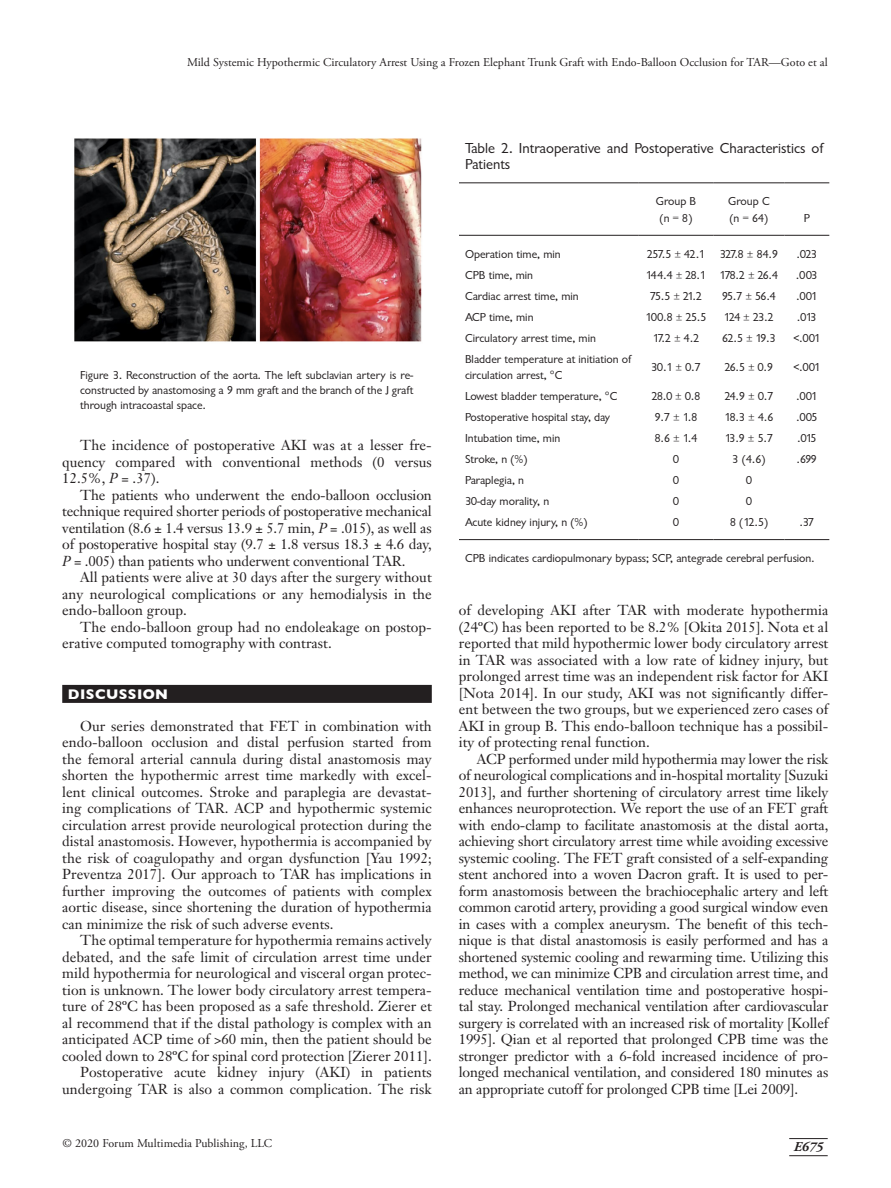
<style>
.page{position:relative;width:891px;height:1188px;background:#fff}
.page>*{position:absolute;margin:0;border:0;box-sizing:border-box;transform-origin:0 0}
.Table_Title{font:15px/16.5px "Classical Sans Regular DTC";color:#231f20}
.Body_Text{font:14.25px/16.5px "Janson Text";letter-spacing:.005em;color:#231f20;text-align:justify}
.t1{font:700 14.25px "Gill Sans";letter-spacing:.03em;color:#fff}
.t2{font:italic 700 13.5px "Adobe Garamond Pro";color:#231f20}
.Table_Data{font:12px/16.5px "Classical Sans Regular DTC";color:#231f20}
.t3{font:12px "Adobe Garamond Pro";letter-spacing:.005em;color:#231f20}
.Figure_Legend{font:12px/15px "Classical Sans Regular DTC";color:#231f20;text-align:justify}
.s1{font-style:italic}
.s2{font-family:"Janson Text"}
</style>
<div class="page">
<hr style="left:789px;top:1138px;width:39px;height:1px;background:#231f20">
<hr style="left:789px;top:1155px;width:39px;height:1px;background:#231f20">
<div style="left:62px;top:685px;width:370px;height:18px;background:#231f20"></div>
<img style="left:74px;top:138px;width:348px;height:204px">
<hr style="left:459px;top:182px;width:180px;height:1px;background:#231f20">
<hr style="left:639px;top:182px;width:74px;height:1px;background:#231f20">
<hr style="left:713px;top:182px;width:72px;height:1px;background:#231f20">
<hr style="left:785px;top:182px;width:44px;height:1px;background:#231f20">
<hr style="left:459px;top:235px;width:180px;height:1px;background:#231f20">
<hr style="left:639px;top:235px;width:74px;height:1px;background:#231f20">
<hr style="left:713px;top:235px;width:72px;height:1px;background:#231f20">
<hr style="left:785px;top:235px;width:44px;height:1px;background:#231f20">
<hr style="left:459px;top:539px;width:180px;height:1px;background:#231f20">
<hr style="left:639px;top:539px;width:74px;height:1px;background:#231f20">
<hr style="left:713px;top:539px;width:72px;height:1px;background:#231f20">
<hr style="left:785px;top:539px;width:44px;height:1px;background:#231f20">
<p class="t3" style="left:187px;top:55px;width:642px">Mild Systemic Hypothermic Circulatory Arrest Using a Frozen Elephant Trunk Graft with Endo-Balloon Occlusion for TAR—Goto et al</p>
<p class="Figure_Legend" style="left:80px;top:368px;width:335px">Figure 3. Reconstruction of the aorta. The left subclavian artery is re&shy;constructed by anastomosing a 9 mm graft and the branch of the J graft through intracoastal space.</p>
<p class="Body_Text" style="left:62px;top:437px;width:371px;text-indent:18px">The incidence of postoperative AKI was at a lesser fre&shy;quency compared with conventional methods (0 versus 12.5%, <span class="s1">P</span> = .37).</p>
<p class="Body_Text" style="left:62px;top:486px;width:371px;text-indent:18px">The patients who underwent the endo-balloon occlusion technique required shorter periods of postoperative mechanical ventilation (8.6 ± 1.4 versus 13.9 ± 5.7 min, <span class="s1">P</span> = .015), as well as of postoperative hospital stay (9.7 ± 1.8 versus 18.3 ± 4.6 day, <span class="s1">P</span> = .005) than patients who underwent conventional TAR.</p>
<p class="Body_Text" style="left:62px;top:569px;width:371px;text-indent:18px">All patients were alive at 30 days after the surgery without any neurological complications or any hemodialysis in the endo-balloon group.</p>
<p class="Body_Text" style="left:62px;top:618px;width:371px;text-indent:18px">The endo-balloon group had no endoleakage on postop&shy;erative computed tomography with contrast.</p>
<h1 class="t1" style="left:68px;top:683px;width:102px">DISCUSSION</h1>
<p class="Body_Text" style="left:62px;top:717px;width:371px;text-indent:18px">Our series demonstrated that FET in combination with endo-balloon occlusion and distal perfusion started from the femoral arterial cannula during distal anastomosis may shorten the hypothermic arrest time markedly with excel&shy;lent clinical outcomes. Stroke and paraplegia are devastat&shy;ing complications of TAR. ACP and hypothermic systemic circulation arrest provide neurological protection during the distal anastomosis. However, hypothermia is accompanied by the risk of coagulopathy and organ dysfunction [Yau 1992; Preventza 2017]. Our approach to TAR has implications in further improving the outcomes of patients with complex aortic disease, since shortening the duration of hypothermia can minimize the risk of such adverse events.</p>
<p class="Body_Text" style="left:62px;top:932px;width:371px;text-indent:18px">The optimal temperature for hypothermia remains actively debated, and the safe limit of circulation arrest time under mild hypothermia for neurological and visceral organ protec&shy;tion is unknown. The lower body circulatory arrest tempera&shy;ture of 28ºC has been proposed as a safe threshold. Zierer et al recommend that if the distal pathology is complex with an anticipated ACP time of &gt;60 min, then the patient should be cooled down to 28ºC for spinal cord protection [Zierer 2011].</p>
<p class="Body_Text" style="left:62px;top:1064px;width:371px;text-align:right">Postoperative acute kidney injury (AKI) in patients undergoing TAR is also a common complication. The risk</p>
<p class="Table_Title" style="left:465px;top:140px;width:360px">Table 2. Intraoperative and Postoperative Characteristics of<br>Patients</p>
<p class="Table_Data" style="left:656px;top:193px;width:42px;text-align:center">Group B (n = 8)</p>
<p class="Table_Data" style="left:728px;top:193px;width:43px">Group C (n = 64)</p>
<p class="Table_Data" style="left:804px;top:210px;width:8px">P</p>
<p class="Table_Data" style="left:465px;top:246px;width:97px">Operation time, min</p>
<p class="Table_Data" style="left:647px;top:246px;width:60px">257.5 ± 42.1</p>
<p class="Table_Data" style="left:720px;top:246px;width:60px">327.8 ± 84.9</p>
<p class="Table_Data" style="left:797px;top:246px;width:22px">.023</p>
<p class="Table_Data" style="left:465px;top:267px;width:70px">CPB time, min</p>
<p class="Table_Data" style="left:646px;top:267px;width:62px">144.4 ± 28.1</p>
<p class="Table_Data" style="left:720px;top:267px;width:60px">178.2 ± 26.4</p>
<p class="Table_Data" style="left:796px;top:267px;width:23px">.003</p>
<p class="Table_Data" style="left:465px;top:288px;width:115px">Cardiac arrest time, min</p>
<p class="Table_Data" style="left:650px;top:288px;width:54px">75.5 ± 21.2</p>
<p class="Table_Data" style="left:722px;top:288px;width:56px">95.7 ± 56.4</p>
<p class="Table_Data" style="left:796px;top:288px;width:23px">.001</p>
<p class="Table_Data" style="left:465px;top:309px;width:70px">ACP time, min</p>
<p class="Table_Data" style="left:645px;top:309px;width:63px">100.8 ± 25.5</p>
<p class="Table_Data" style="left:724px;top:309px;width:52px">124 ± 23.2</p>
<p class="Table_Data" style="left:797px;top:309px;width:21px">.013</p>
<p class="Table_Data" style="left:465px;top:330px;width:133px">Circulatory arrest time, min</p>
<p class="Table_Data" style="left:653px;top:330px;width:48px">17.2 ± 4.2</p>
<p class="Table_Data" style="left:722px;top:330px;width:56px">62.5 ± 19.3</p>
<p class="Table_Data" style="left:793px;top:330px;width:29px">&lt;.001</p>
<p class="Table_Data" style="left:465px;top:351px;width:168px">Bladder temperature at initiation of circulation arrest, <span class="s2">°</span>C</p>
<p class="Table_Data" style="left:651px;top:359px;width:51px">30.1 ± 0.7</p>
<p class="Table_Data" style="left:725px;top:359px;width:50px">26.5 ± 0.9</p>
<p class="Table_Data" style="left:793px;top:359px;width:29px">&lt;.001</p>
<p class="Table_Data" style="left:465px;top:388px;width:154px">Lowest bladder temperature, <span class="s2">°</span>C</p>
<p class="Table_Data" style="left:651px;top:388px;width:51px">28.0 ± 0.8</p>
<p class="Table_Data" style="left:724px;top:388px;width:51px">24.9 ± 0.7</p>
<p class="Table_Data" style="left:796px;top:388px;width:23px">.001</p>
<p class="Table_Data" style="left:465px;top:409px;width:147px">Postoperative hospital stay, day</p>
<p class="Table_Data" style="left:655px;top:409px;width:45px">9.7 ± 1.8</p>
<p class="Table_Data" style="left:724px;top:409px;width:50px">18.3 ± 4.6</p>
<p class="Table_Data" style="left:796px;top:409px;width:23px">.005</p>
<p class="Table_Data" style="left:465px;top:430px;width:97px">Intubation time, min</p>
<p class="Table_Data" style="left:655px;top:430px;width:45px">8.6 ± 1.4</p>
<p class="Table_Data" style="left:725px;top:430px;width:50px">13.9 ± 5.7</p>
<p class="Table_Data" style="left:797px;top:430px;width:21px">.015</p>
<p class="Table_Data" style="left:465px;top:451px;width:64px">Stroke, n (%)</p>
<p class="Table_Data" style="left:673px;top:451px;width:8px">0</p>
<p class="Table_Data" style="left:732px;top:451px;width:35px">3 (4.6)</p>
<p class="Table_Data" style="left:797px;top:451px;width:22px">.699</p>
<p class="Table_Data" style="left:465px;top:472px;width:61px">Paraplegia, n</p>
<p class="Table_Data" style="left:673px;top:472px;width:8px">0</p>
<p class="Table_Data" style="left:746px;top:472px;width:8px">0</p>
<p class="Table_Data" style="left:465px;top:493px;width:86px">30-day morality, n</p>
<p class="Table_Data" style="left:673px;top:493px;width:8px">0</p>
<p class="Table_Data" style="left:746px;top:493px;width:8px">0</p>
<p class="Table_Data" style="left:465px;top:514px;width:124px">Acute kidney injury, n (%)</p>
<p class="Table_Data" style="left:673px;top:514px;width:8px">0</p>
<p class="Table_Data" style="left:730px;top:514px;width:40px">8 (12.5)</p>
<p class="Table_Data" style="left:800px;top:514px;width:16px">.37</p>
<p class="Table_Data" style="left:465px;top:550px;width:351px">CPB indicates cardiopulmonary bypass; SCP, antegrade cerebral perfusion.</p>
<p class="Body_Text" style="left:459px;top:602px;width:371px">of developing AKI after TAR with moderate hypothermia (24ºC) has been reported to be 8.2% [Okita 2015]. Nota et al reported that mild hypothermic lower body circulatory arrest in TAR was associated with a low rate of kidney injury, but prolonged arrest time was an independent risk factor for AKI [Nota 2014]. In our study, AKI was not significantly differ&shy;ent between the two groups, but we experienced zero cases of AKI in group B. This endo-balloon technique has a possibil&shy;ity of protecting renal function.</p>
<p class="Body_Text" style="left:459px;top:750px;width:371px;text-indent:18px">ACP performed under mild hypothermia may lower the risk of neurological complications and in-hospital mortality [Suzuki 2013], and further shortening of circulatory arrest time likely enhances neuroprotection. We report the use of an FET graft with endo-clamp to facilitate anastomosis at the distal aorta, achieving short circulatory arrest time while avoiding excessive systemic cooling. The FET graft consisted of a self-expanding stent anchored into a woven Dacron graft. It is used to per&shy;form anastomosis between the brachiocephalic artery and left common carotid artery, providing a good surgical window even in cases with a complex aneurysm. The benefit of this tech&shy;nique is that distal anastomosis is easily performed and has a shortened systemic cooling and rewarming time. Utilizing this method, we can minimize CPB and circulation arrest time, and reduce mechanical ventilation time and postoperative hospi&shy;tal stay. Prolonged mechanical ventilation after cardiovascular surgery is correlated with an increased risk of mortality [Kollef 1995]. Qian et al reported that prolonged CPB time was the stronger predictor with a 6-fold increased incidence of pro&shy;longed mechanical ventilation, and considered 180 minutes as an appropriate cutoff for prolonged CPB time [Lei 2009].</p>
<p class="t3" style="left:63px;top:1136px;width:211px">© 2020 Forum Multimedia Publishing, LLC</p>
<p class="t2" style="left:794px;top:1139px;width:31px">E675</p>
</div>
